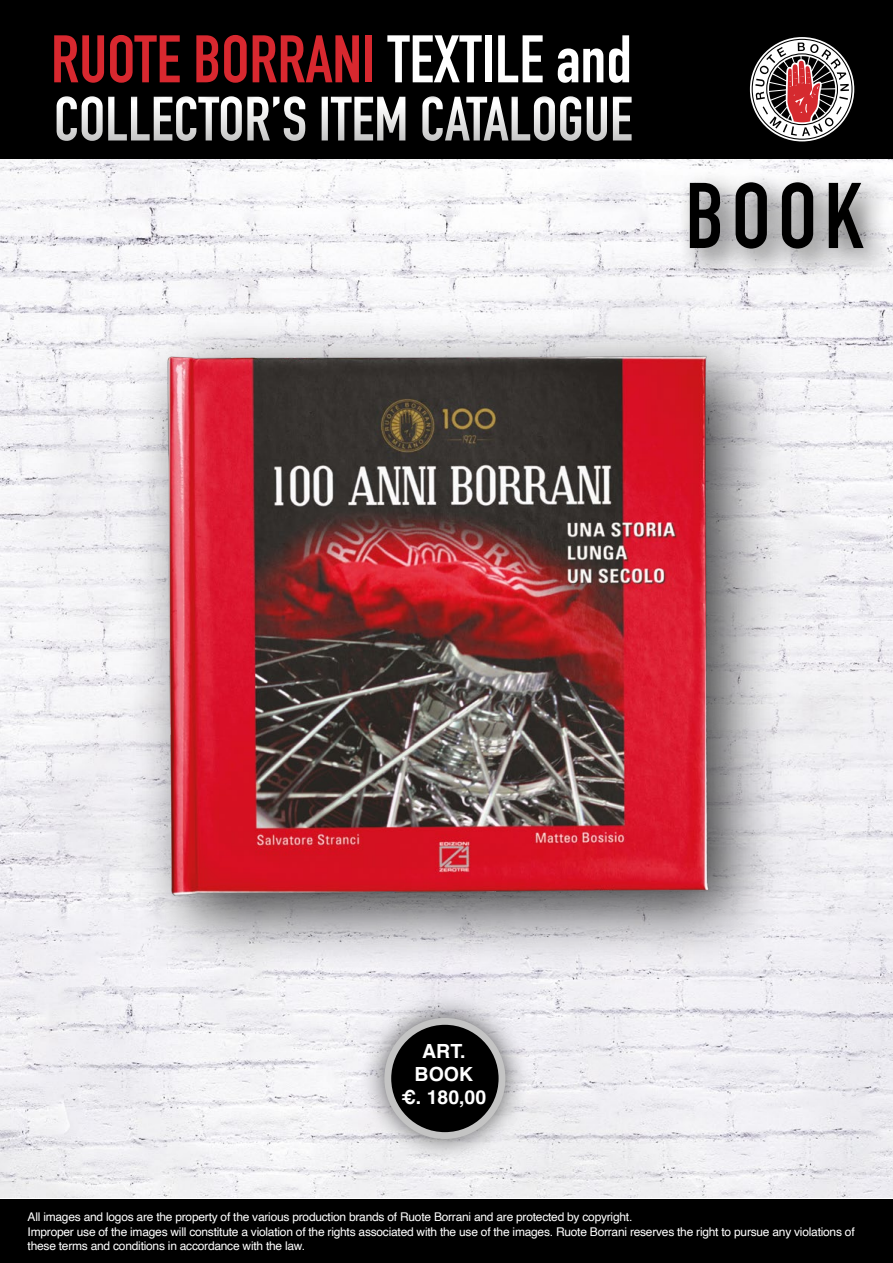
<style>
.page{position:relative;width:893px;height:1263px;background:#fff}
.page>*{position:absolute;margin:0;border:0;box-sizing:border-box;transform-origin:0 0}
.t1{font:700 91.5px "DIN Condensed";color:#000}
.t2{font:700 66px "DIN Condensed";color:#d8282f}
.t3{font:700 61.5px "DIN Condensed";color:#fff}
.t4{font:700 19.5px/23.4px "Helvetica";color:#fff;text-align:center}
.t5{font:12px/14.4px "Helvetica";letter-spacing:-.02em;color:#fff}
.s1{color:#fff}
</style>
<div class="page">
<div style="left:0;top:0;width:708px;height:159px;background:#000"></div>
<div style="left:0;top:1199px;width:893px;height:64px;background:#000"></div>
<img style="left:0;top:159px;width:893px;height:1038px">
<img style="left:89px;top:281px;width:771px;height:701px">
<svg style="left:708px;top:0;width:185px;height:170px"></svg>
<div style="left:58px;top:98px;width:592px;height:61px;background:#000"></div>
<div style="left:57px;top:38px;width:591px;height:64px;background:#000"></div>
<div style="left:677px;top:170px;width:216px;height:112px;background:#000;opacity:.66"></div>
<div style="left:360px;top:993px;width:170px;height:170px;background:#000;opacity:.66"></div>
<div style="left:388px;top:1021px;width:114px;height:114px;background:#000;border-radius:50%"></div>
<div style="left:384px;top:1018px;width:121px;height:121px;border:7px solid #c4c4c4;border-radius:50%"></div>
<h2 class="t2" style="left:51px;top:15px;width:582px">RUOTE BORRANI <span class="s1">TEXTILE and</span></h2>
<h3 class="t3" style="left:54px;top:78px;width:580px">COLLECTOR’S ITEM CATALOGUE</h3>
<h1 class="t1" style="left:685px;top:154px;width:179px">BOOK</h1>
<h3 class="t4" style="left:401px;top:1041px;width:86px">ART.<br>BOOK<br>€. 180,00</h3>
<p class="t5" style="left:28px;top:1210px;width:828px">All images and logos are the property of the various production brands of Ruote Borrani and are protected by copyright.<br>Improper use of the images will constitute a violation of the rights associated with the use of the images. Ruote Borrani reserves the right to pursue any violations of these terms and conditions in accordance with the law.</p>
</div>
